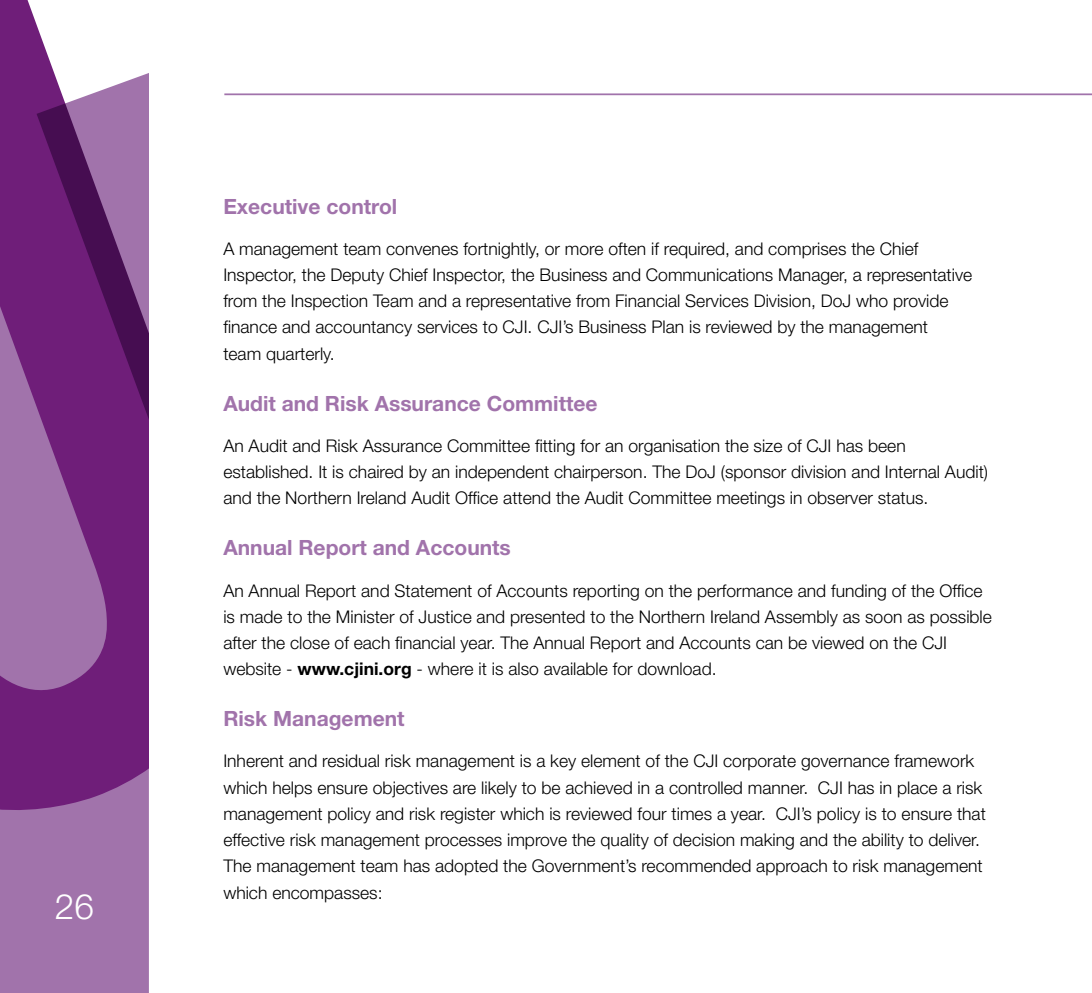
<style>
.page{position:relative;width:1092px;height:993px;background:#fff}
.page>*{position:absolute;margin:0;border:0;box-sizing:border-box;transform-origin:0 0}
.t1{font:300 35px "Helvetica Neue LT Std";color:#fff}
._4_0_Sub-head{font:700 21px "Helvetica Neue LT Std";color:#a173ab}
._1_0_Body{font:300 17.5px/26.2px "Helvetica Neue LT Std";color:#000}
.s1{font-weight:700}
</style>
<div class="page">
<div style="left:0;top:819px;width:149px;height:173px;background:#a173ab"></div>
<svg style="left:0;top:0;width:53px;height:819px;background:#864690"></svg>
<svg style="left:37px;top:69px;width:112px;height:750px;background:#7d3b87"></svg>
<hr style="left:224px;top:93px;width:867px;height:2px;background:#a173ab">
<h1 class="t1" style="left:55px;top:884px;width:40px">26</h1>
<p class="_4_0_Sub-head" style="left:223px;top:193px;width:175px">Executive control</p>
<p class="_1_0_Body" style="left:223px;top:235px;width:750px">A management team convenes fortnightly, or more often if required, and comprises the Chief Inspector, the Deputy Chief Inspector, the Business and Communications Manager, a representative from the Inspection Team and a representative from Financial Services Division, DoJ who provide finance and accountancy services to CJI. CJI’s Business Plan is reviewed by the management<br>team quarterly.</p>
<p class="_4_0_Sub-head" style="left:223px;top:390px;width:376px">Audit and Risk Assurance Committee</p>
<p class="_1_0_Body" style="left:223px;top:432px;width:766px">An Audit and Risk Assurance Committee fitting for an organisation the size of CJI has been established. It is chaired by an independent chairperson. The DoJ (sponsor division and Internal Audit) and the Northern Ireland Audit Office attend the Audit Committee meetings in observer status.</p>
<p class="_4_0_Sub-head" style="left:223px;top:534px;width:289px">Annual Report and Accounts</p>
<p class="_1_0_Body" style="left:223px;top:576px;width:770px">An Annual Report and Statement of Accounts reporting on the performance and funding of the Office is made to the Minister of Justice and presented to the Northern Ireland Assembly as soon as possible after the close of each financial year. The Annual Report and Accounts can be viewed on the CJI website - <span class="s1">www.cjini.org</span> - where it is also available for download.</p>
<p class="_4_0_Sub-head" style="left:223px;top:705px;width:183px">Risk Management</p>
<p class="_1_0_Body" style="left:223px;top:747px;width:764px">Inherent and residual risk management is a key element of the CJI corporate governance framework which helps ensure objectives are likely to be achieved in a controlled manner. CJI has in place a risk management policy and risk register which is reviewed four times a year. CJI’s policy is to ensure that effective risk management processes improve the quality of decision making and the ability to deliver.<br>The management team has adopted the Government’s recommended approach to risk management which encompasses:</p>
</div>
